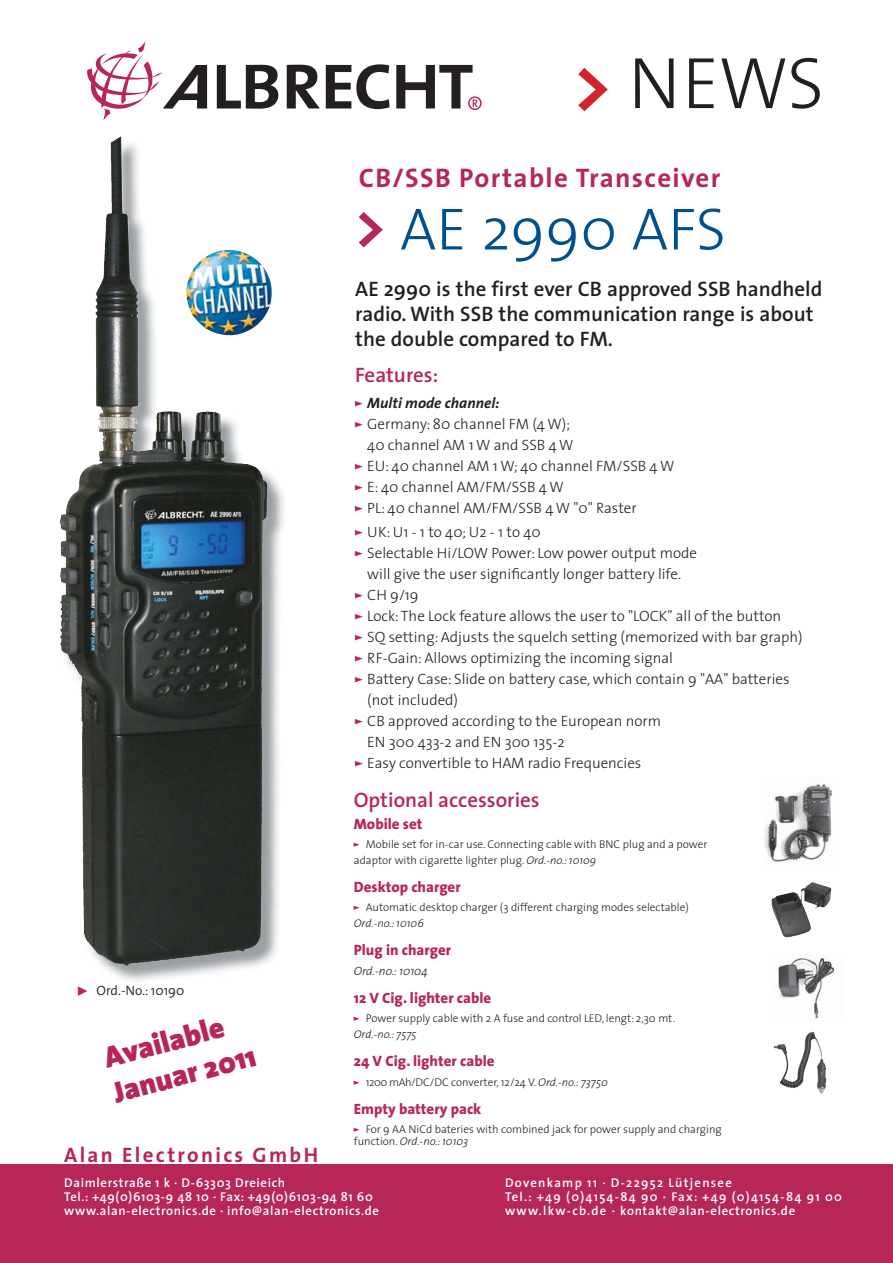
<style>
.page{position:relative;width:893px;height:1263px;background:#fff}
.page>*{position:absolute;margin:0;border:0;box-sizing:border-box;transform-origin:0 0}
.t1{font:300 73.5px "The Sans";color:#231f20}
.t2{font:300 60px "The Sans";color:#00508f}
.t3{font:900 30px/36px "The Sans";color:#b72655}
.t4{font:700 27px "The Sans";letter-spacing:.05em;color:#b72755}
.t5{font:600 21px/25.2px "The Sans";color:#231f20}
.t6{font:600 21px "The Sans";color:#b72755}
.t7{font:700 21px "The Sans";letter-spacing:.11em;color:#b72755}
.t8{font:300 15px "The Sans";color:#231f20}
.t9{font:800 15px "The Sans";color:#b72755}
.t10{font:italic 700 15px "The Sans";color:#231f20}
.t11{font:300 13.5px "The Sans";color:#231f20}
.t12{font:600 12.75px/14.2px "The Sans";letter-spacing:.05em;color:#fff}
.t13{font:600 12.75px/14.2px "The Sans";letter-spacing:.1em;color:#fff}
.t14{font:italic 300 12px "The Sans";color:#231f20}
.t15{font:300 11.25px/15.8px "The Sans";color:#231f20}
.s1{font-family:"The Sans Bold Expert";font-weight:400;color:#d2232a}
.s2{font-family:"The Sans Bold Expert";font-weight:400;color:#b72655}
.s3{font-family:"The Sans Bold Expert";font-weight:400;font-style:normal;color:#b72755}
.s4{font-family:"The Sans Bold Expert";font-weight:400;color:#b72755}
.s5{font-style:italic}
.s6{font-family:"The Sans Semi Light Expert";font-weight:400;color:#b72755}
</style>
<div class="page">
<div style="left:0;top:1164px;width:893px;height:99px;background:#b72755"></div>
<svg style="left:217px;top:65px;width:61px;height:44px"></svg>
<svg style="left:287px;top:65px;width:33px;height:44px"></svg>
<svg style="left:326px;top:64px;width:64px;height:45px"></svg>
<svg style="left:87px;top:41px;width:120px;height:80px"></svg>
<svg style="left:396px;top:65px;width:86px;height:45px"></svg>
<img style="left:62px;top:141px;width:222px;height:841px">
<img style="left:113px;top:136px;width:26px;height:218px">
<img style="left:764px;top:784px;width:68px;height:78px">
<img style="left:771px;top:882px;width:60px;height:55px">
<img style="left:778px;top:957px;width:57px;height:62px">
<img style="left:774px;top:1031px;width:52px;height:63px">
<img style="left:186px;top:250px;width:86px;height:86px">
<h1 class="t1" style="left:574px;top:55px;width:252px"><span class="s1">&gt;</span> NEWS</h1>
<h3 class="t4" style="left:359px;top:164px;width:363px">CB/SSB Portable Transceiver</h3>
<h2 class="t2" style="left:355px;top:206px;width:372px"><span class="s2">&gt;</span> AE 2990 AFS</h2>
<h3 class="t5" style="left:355px;top:278px;width:469px">AE 2990 is the first ever CB approved SSB handheld radio. With SSB the communication range is about the double compared to FM.</h3>
<h3 class="t6" style="left:355px;top:367px;width:85px">Features:</h3>
<p class="t10" style="left:355px;top:395px;width:146px"><span class="s3">”</span> Multi mode channel:</p>
<p class="t8" style="left:355px;top:418px;width:216px"><span class="s4">”</span> Germany: 80 channel FM (4 W);</p>
<p class="t8" style="left:367px;top:439px;width:208px">40 channel AM 1 W and SSB 4 W</p>
<p class="t8" style="left:355px;top:460px;width:321px"><span class="s4">”</span> EU: 40 channel AM 1 W; 40 channel FM/SSB 4 W</p>
<p class="t8" style="left:355px;top:481px;width:210px"><span class="s4">”</span> E: 40 channel AM/FM/SSB 4 W</p>
<p class="t8" style="left:355px;top:502px;width:283px"><span class="s4">”</span> PL: 40 channel AM/FM/SSB 4 W "0" Raster</p>
<p class="t8" style="left:355px;top:526px;width:187px"><span class="s4">”</span> UK: U1 - 1 to 40; U2 - 1 to 40</p>
<p class="t8" style="left:355px;top:547px;width:343px"><span class="s4">”</span> Selectable Hi/LOW Power: Low power output mode</p>
<p class="t8" style="left:367px;top:568px;width:315px">will give the user significantly longer battery life.</p>
<p class="t8" style="left:355px;top:589px;width:65px"><span class="s4">”</span> CH 9/19</p>
<p class="t8" style="left:355px;top:610px;width:427px"><span class="s4">”</span> Lock: The Lock feature allows the user to "LOCK" all of the button</p>
<p class="t8" style="left:355px;top:631px;width:449px"><span class="s4">”</span> SQ setting: Adjusts the squelch setting (memorized with bar graph)</p>
<p class="t8" style="left:355px;top:652px;width:319px"><span class="s4">”</span> RF-Gain: Allows optimizing the incoming signal</p>
<p class="t8" style="left:355px;top:673px;width:436px"><span class="s4">”</span> Battery Case: Slide on battery case, which contain 9 "AA" batteries</p>
<p class="t8" style="left:367px;top:694px;width:92px">(not included)</p>
<p class="t8" style="left:355px;top:715px;width:307px"><span class="s4">”</span> CB approved according to the European norm</p>
<p class="t8" style="left:367px;top:736px;width:199px">EN 300 433-2 and EN 300 135-2</p>
<p class="t8" style="left:355px;top:757px;width:288px"><span class="s4">”</span> Easy convertible to HAM radio Frequencies</p>
<h3 class="t6" style="left:354px;top:792px;width:187px">Optional accessories</h3>
<p class="t9" style="left:354px;top:816px;width:70px">Mobile set</p>
<p class="t15" style="left:354px;top:838px;width:355px"><span class="s4">”</span> Mobile set for in-car use. Connecting cable with BNC plug and a power adaptor with cigarette lighter plug. <span class="s5">Ord.-no.: 10109</span></p>
<p class="t9" style="left:354px;top:879px;width:108px">Desktop charger</p>
<p class="t15" style="left:354px;top:901px;width:336px"><span class="s4">”</span> Automatic desktop charger (3 different charging modes selectable)<br><span class="s5">Ord.-no.: 10106</span></p>
<p class="t9" style="left:354px;top:942px;width:99px">Plug in charger</p>
<p class="t14" style="left:354px;top:966px;width:76px">Ord.-no.: 10104</p>
<p class="t9" style="left:354px;top:990px;width:139px">12 V Cig. lighter cable</p>
<p class="t15" style="left:354px;top:1012px;width:323px"><span class="s4">”</span> Power supply cable with 2 A fuse and control LED, lengt: 2,30 mt.<br><span class="s5">Ord.-no.: 7575</span></p>
<p class="t9" style="left:354px;top:1053px;width:142px">24 V Cig. lighter cable</p>
<p class="t15" style="left:354px;top:1075px;width:256px"><span class="s4">”</span> 1200 mAh/DC/DC converter, 12/24 V. <span class="s5">Ord.-no.: 73750</span></p>
<p class="t9" style="left:354px;top:1101px;width:129px">Empty battery pack</p>
<p class="t15" style="left:354px;top:1124px;width:369px;line-height:12px"><span class="s4">”</span> For 9 AA NiCd bateries with combined jack for power supply and charging function. <span class="s5">Ord.-no.: 10103</span></p>
<p class="t11" style="left:75px;top:984px;width:110px"><span class="s6">˘</span> Ord.-No.: 10190</p>
<h3 class="t3" style="left:100px;top:1042px;width:148px;rotate:-15deg">Available<br>Januar 2011</h3>
<h3 class="t7" style="left:64px;top:1144px;width:255px">Alan Electronics GmbH</h3>
<p class="t12" style="left:64px;top:1176px;width:316px">Daimlerstraße 1 k · D-63303 Dreieich<br>Tel.: +49(0)6103-9 48 10 · Fax: +49(0)6103-94 81 60 www.alan-electronics.de · info@alan-electronics.de</p>
<p class="t13" style="left:505px;top:1176px;width:338px">Dovenkamp 11 · D-22952 Lütjensee<br>Tel.: +49 (0)4154-84 90 · Fax: +49 (0)4154-84 91 00 www.lkw-cb.de · kontakt@alan-electronics.de</p>
</div>
